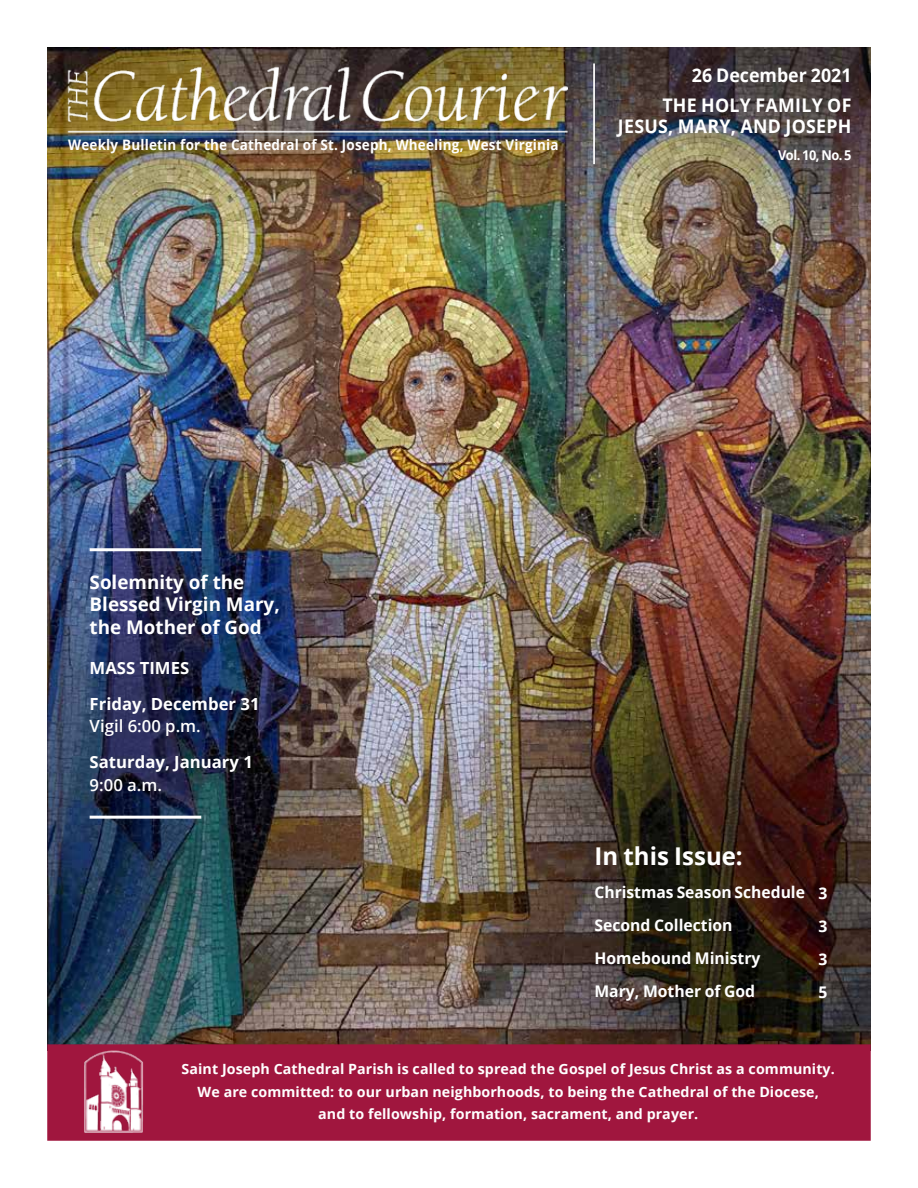
<style>
.page{position:relative;width:918px;height:1188px;background:#fff}
.page>*{position:absolute;margin:0;border:0;box-sizing:border-box;transform-origin:0 0}
.t1{font:700 24.45px "Open Sans";color:#fff}
.t2{font:700 18.9px/22.5px "Open Sans";color:#fff}
.t3{font:700 18.75px/30px "Open Sans";letter-spacing:.015em;color:#fff;text-align:right;scale:.95 1}
.t4{font:700 16.65px/36px "Open Sans";color:#fff}
.t5{font:600 16.65px "Open Sans";color:#fff}
.t6{font:700 16.05px/33px "Open Sans";color:#fff}
.t7{font:700 14.55px "Open Sans";letter-spacing:.015em;color:#fff;scale:.93 1}
.t8{font:700 14.1px/22.5px "Open Sans";letter-spacing:.005em;color:#fff;text-align:center}
.t9{font:700 13.5px "Open Sans";letter-spacing:-.04em;color:#fff;scale:.95 1}
</style>
<div class="page">
<img style="left:47px;top:47px;width:824px;height:997px">
<div style="left:47px;top:1044px;width:824px;height:97px;background:#a0163e;border:2px solid #a0163e"></div>
<hr style="left:593px;top:63px;width:2px;height:101px;background:#fff">
<img style="left:63px;top:63px;width:504px;height:76px">
<img style="left:84px;top:1050px;width:59px;height:82px">
<hr style="left:90px;top:548px;width:111px;height:3px;background:#fff">
<hr style="left:90px;top:816px;width:111px;height:3px;background:#fff">
<p class="t7" style="left:68px;top:134px;width:529px">Weekly Bulletin for the Cathedral of St. Joseph, Wheeling, West Virginia</p>
<h3 class="t3" style="left:662px;top:59px;width:201px">26 December 2021<br>THE HOLY FAMILY OF</h3>
<h3 class="t3" style="left:618px;top:110px;width:247px">JESUS, MARY, AND JOSEPH</h3>
<p class="t9" style="left:778px;top:145px;width:79px">Vol. 10, No. 5</p>
<h2 class="t2" style="left:90px;top:570px;width:192px">Solemnity of the<br>Blessed Virgin Mary, the Mother of God</h2>
<p class="t4" style="left:90px;top:650px;width:171px">MASS TIMES<br>Friday, December 31</p>
<p class="t5" style="left:90px;top:715px;width:113px">Vigil 6:00 p.m.</p>
<p class="t4" style="left:90px;top:744px;width:165px">Saturday, January 1</p>
<p class="t5" style="left:90px;top:774px;width:74px">9:00 a.m.</p>
<h1 class="t1" style="left:594px;top:839px;width:150px">In this Issue:</h1>
<p class="t6" style="left:594px;top:875px;width:212px">Christmas Season Schedule<br>Second Collection<br>Homebound Ministry<br>Mary, Mother of God</p>
<p class="t6" style="left:818px;top:876px;width:10px;text-align:justify">3<br>3<br>3<br>5</p>
<p class="t8" style="left:182px;top:1057px;width:655px">Saint Joseph Cathedral Parish is called to spread the Gospel of Jesus Christ as a community.<br>We are committed: to our urban neighborhoods, to being the Cathedral of the Diocese,<br>and to fellowship, formation, sacrament, and prayer.</p>
</div>
